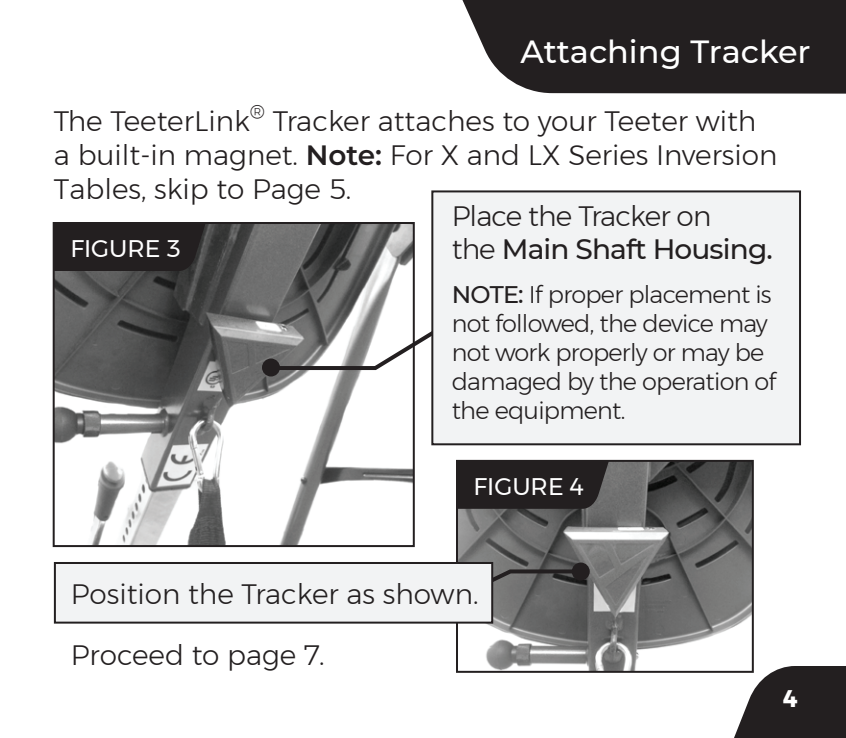
<style>
.page{position:relative;width:846px;height:738px;background:#fff}
.page>*{position:absolute;margin:0;border:0;box-sizing:border-box;transform-origin:0 0}
.t1{font:500 32px "Montserrat";letter-spacing:-.005em;color:#fff}
.t2{font:300 28px/33.6px "Montserrat";color:#231f20}
.t3{font:300 28px/33.6px "Montserrat";letter-spacing:-.03em;color:#231f20}
.t4{font:300 24px/28.8px "Montserrat";letter-spacing:-.03em;color:#231f20}
.t5{font:24px "Montserrat";color:#fff}
.t6{font:700 24px "Montserrat";color:#fff}
.s1{font-weight:600}
.s2{font-weight:500}
</style>
<div class="page">
<img style="left:459px;top:463px;width:292px;height:207px">
<div style="left:456px;top:460px;width:298px;height:213px;border:2px solid #231f20"></div>
<img style="left:56px;top:225px;width:356px;height:319px">
<div style="left:53px;top:222px;width:362px;height:325px;border:2px solid #231f20"></div>
<div style="left:262px;top:359px;width:18px;height:18px;background:#231f20;border-radius:50%"></div>
<div style="left:572px;top:563px;width:18px;height:18px;background:#231f20;border-radius:50%"></div>
<svg style="left:270px;top:281px;width:161px;height:91px"></svg>
<div style="left:432px;top:191px;width:368px;height:253px;background:#f2f3f4"></div>
<div style="left:431px;top:190px;width:370px;height:255px;border:2px solid #231f20"></div>
<svg style="left:493px;top:567px;width:90px;height:28px;background:#595959"></svg>
<div style="left:55px;top:563px;width:437px;height:60px;background:#f2f3f4"></div>
<div style="left:54px;top:562px;width:439px;height:62px;border:2px solid #231f20"></div>
<svg style="left:462px;top:0;width:384px;height:94px;background:#332f30"></svg>
<svg style="left:720px;top:666px;width:126px;height:72px"></svg>
<div style="left:53px;top:223px;width:153px;height:48px;background:#231f20"></div>
<div style="left:456px;top:460px;width:153px;height:49px;background:#231f20"></div>
<p class="t1" style="left:521px;top:30px;width:292px">Attaching Tracker</p>
<p class="t2" style="left:54px;top:104px;width:725px">The TeeterLink<sup>®</sup> Tracker attaches to your Teeter with a built-in magnet. <span class="s1">Note:</span> For X and LX Series Inversion<br>Tables, skip to Page 5.</p>
<p class="t3" style="left:452px;top:199px;width:323px">Place the Tracker on<br>the <span class="s2">Main Shaft Housing.</span></p>
<p class="t4" style="left:452px;top:280px;width:326px"><span class="s2">NOTE:</span> If proper placement is not followed, the device may not work properly or may be damaged by the operation of the equipment.</p>
<p class="t5" style="left:70px;top:230px;width:112px">FIGURE 3</p>
<p class="t5" style="left:474px;top:468px;width:112px">FIGURE 4</p>
<p class="t2" style="left:71px;top:564px;width:409px;line-height:60.4px">Position the Tracker as shown.<br>Proceed to page 7.</p>
<p class="t6" style="left:784px;top:680px;width:16px">4</p>
</div>
